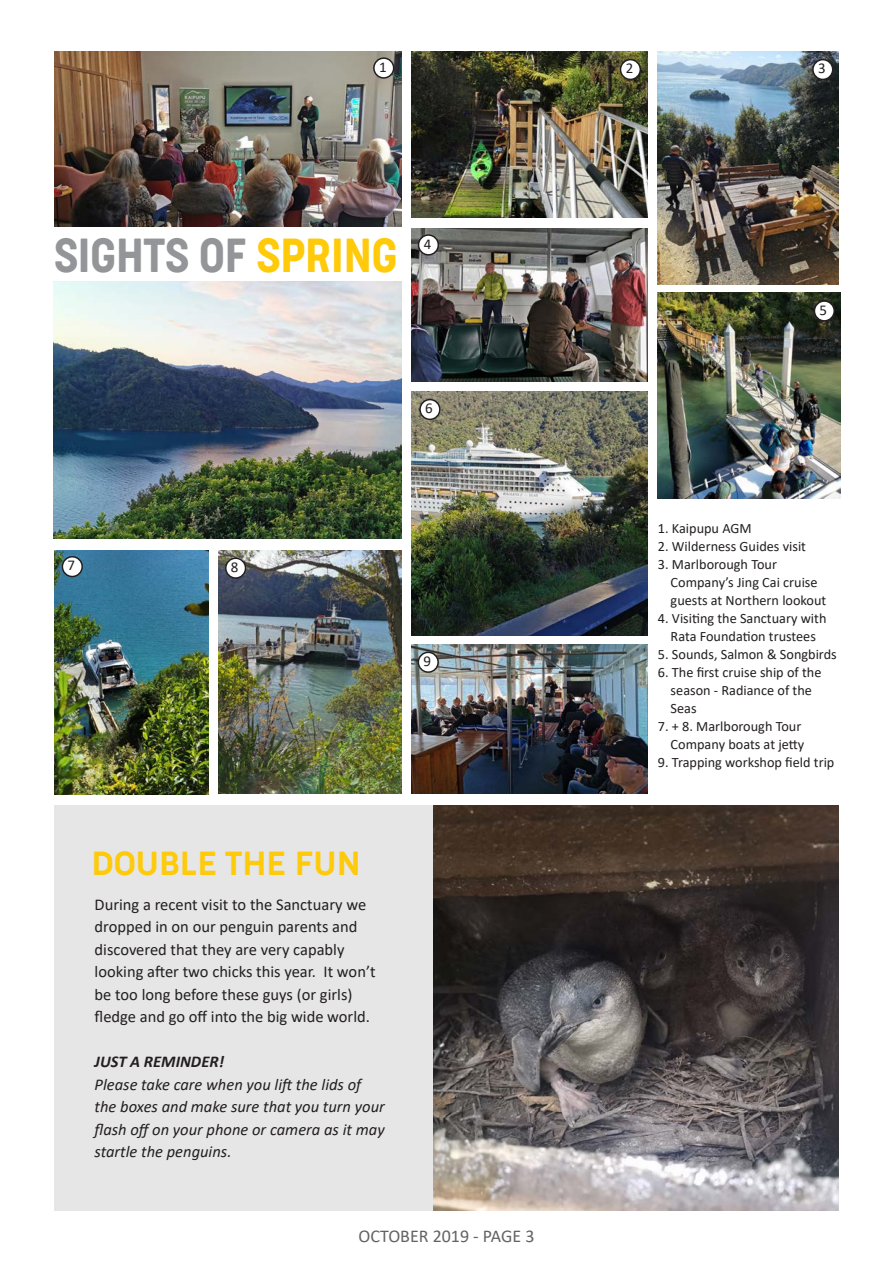
<style>
.page{position:relative;width:893px;height:1263px;background:#fff}
.page>*{position:absolute;margin:0;border:0;box-sizing:border-box;transform-origin:0 0}
.t1{font:300 45px "Cocogoose Condensed";color:#939598}
.t2{font:300 31.5px "Cocogoose Narrow";color:#feca0a}
.t3{font:18px "Calibri";color:#636366}
.t4{font:16.5px/22.5px "Calibri";color:#231f20}
.t5{font:italic 16.5px/22.5px "Calibri";color:#231f20}
.t6{font:italic 700 16.5px "Calibri";color:#231f20}
.t7{font:15px "Calibri";color:#231f20}
.t8{font:14.25px/18px "Calibri";color:#231f20}
.s1{color:#feca0a}
</style>
<div class="page">
<div style="left:54px;top:806px;width:412px;height:405px;background:#e6e6e6"></div>
<img style="left:434px;top:806px;width:405px;height:405px">
<img style="left:54px;top:52px;width:347px;height:175px">
<img style="left:54px;top:281px;width:347px;height:257px">
<img style="left:411px;top:645px;width:237px;height:148px">
<img style="left:658px;top:292px;width:183px;height:207px">
<img style="left:218px;top:550px;width:183px;height:243px">
<img style="left:411px;top:391px;width:237px;height:244px">
<img style="left:411px;top:52px;width:237px;height:166px">
<img style="left:658px;top:52px;width:181px;height:232px">
<img style="left:54px;top:550px;width:155px;height:244px">
<img style="left:411px;top:228px;width:237px;height:154px">
<div style="left:374px;top:58px;width:20px;height:20px;background:#fff;border-radius:50%"></div>
<div style="left:373px;top:57px;width:21px;height:22px;border:2px solid #231f20;border-radius:50%"></div>
<div style="left:620px;top:60px;width:20px;height:19px;background:#fff;border-radius:50%"></div>
<div style="left:620px;top:59px;width:21px;height:21px;border:2px solid #231f20;border-radius:50%"></div>
<div style="left:813px;top:60px;width:20px;height:19px;background:#fff;border-radius:50%"></div>
<div style="left:812px;top:59px;width:21px;height:21px;border:2px solid #231f20;border-radius:50%"></div>
<div style="left:419px;top:235px;width:19px;height:20px;background:#fff;border-radius:50%"></div>
<div style="left:418px;top:234px;width:21px;height:22px;border:2px solid #231f20;border-radius:50%"></div>
<div style="left:814px;top:301px;width:20px;height:20px;background:#fff;border-radius:50%"></div>
<div style="left:814px;top:300px;width:21px;height:22px;border:2px solid #231f20;border-radius:50%"></div>
<div style="left:420px;top:400px;width:20px;height:19px;background:#fff;border-radius:50%"></div>
<div style="left:419px;top:399px;width:22px;height:21px;border:2px solid #231f20;border-radius:50%"></div>
<div style="left:62px;top:557px;width:20px;height:19px;background:#fff;border-radius:50%"></div>
<div style="left:62px;top:556px;width:21px;height:21px;border:2px solid #231f20;border-radius:50%"></div>
<div style="left:226px;top:558px;width:20px;height:20px;background:#fff;border-radius:50%"></div>
<div style="left:225px;top:557px;width:21px;height:22px;border:2px solid #231f20;border-radius:50%"></div>
<div style="left:418px;top:652px;width:20px;height:20px;background:#fff;border-radius:50%"></div>
<div style="left:418px;top:652px;width:21px;height:21px;border:2px solid #231f20;border-radius:50%"></div>
<p class="t7" style="left:379px;top:56px;width:9px">1</p>
<p class="t7" style="left:626px;top:58px;width:9px">2</p>
<p class="t7" style="left:818px;top:58px;width:9px">3</p>
<p class="t1" style="left:54px;top:225px;width:345px">SIGHTS OF <span class="s1">SPRING</span></p>
<p class="t7" style="left:424px;top:233px;width:9px">4</p>
<p class="t7" style="left:425px;top:398px;width:9px">6</p>
<p class="t7" style="left:68px;top:555px;width:9px">7</p>
<p class="t7" style="left:231px;top:556px;width:9px">8</p>
<p class="t7" style="left:424px;top:650px;width:9px">9</p>
<p class="t2" style="left:91px;top:842px;width:271px">DOUBLE THE FUN</p>
<p class="t4" style="left:95px;top:892px;width:283px">During a recent visit to the Sanctuary we dropped in on our penguin parents and discovered that they are very capably looking after two chicks this year. It won’t be too long before these guys (or girls) fledge and go off into the big wide world.</p>
<p class="t6" style="left:95px;top:1050px;width:131px">JUST A REMINDER!</p>
<p class="t5" style="left:95px;top:1072px;width:292px">Please take care when you lift the lids of the boxes and make sure that you turn your flash off on your phone or camera as it may startle the penguins.</p>
<p class="t3" style="left:358px;top:1223px;width:177px">OCTOBER 2019 - PAGE 3</p>
<p class="t7" style="left:820px;top:299px;width:9px">5</p>
<p class="t8" style="left:658px;top:519px;width:95px">1. Kaipupu AGM</p>
<p class="t8" style="left:658px;top:537px;width:150px">2. Wilderness Guides visit</p>
<p class="t8" style="left:671px;top:555px;width:157px;text-indent:-13px">3. Marlborough Tour<br>Company’s Jing Cai cruise guests at Northern lookout</p>
<p class="t8" style="left:658px;top:609px;width:170px;text-align:center">4. Visiting the Sanctuary with<br>Rata Foundation trustees</p>
<p class="t8" style="left:658px;top:645px;width:180px">5. Sounds, Salmon &amp; Songbirds</p>
<p class="t8" style="left:671px;top:663px;width:152px;text-indent:-13px">6. The first cruise ship of the season - Radiance of the<br>Seas</p>
<p class="t8" style="left:658px;top:717px;width:148px;text-align:right">7. + 8. Marlborough Tour<br>Company boats at jetty</p>
<p class="t8" style="left:658px;top:753px;width:178px">9. Trapping workshop field trip</p>
</div>
